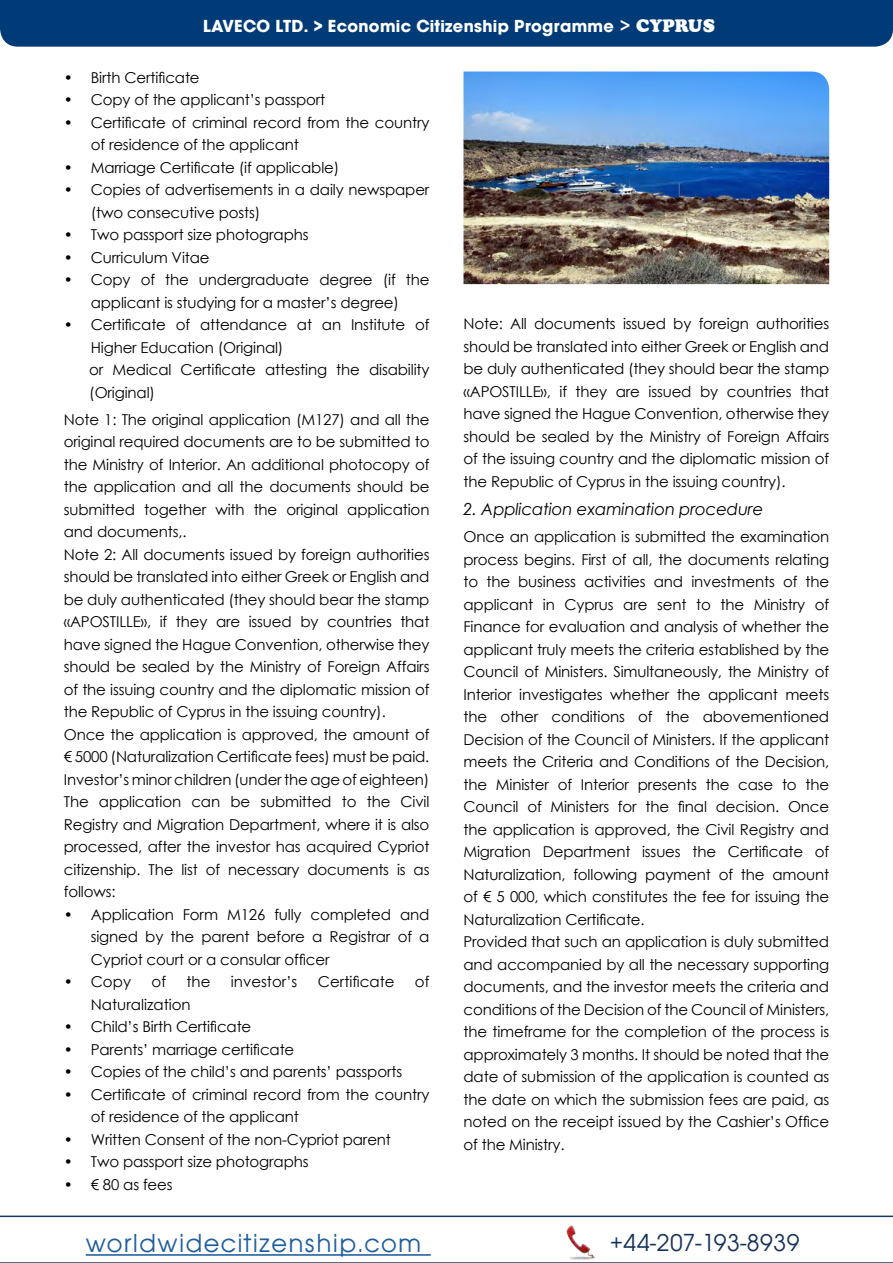
<style>
.page{position:relative;width:893px;height:1263px;background:#fff}
.page>*{position:absolute;margin:0;border:0;box-sizing:border-box;transform-origin:0 0}
.t1{font:27px "Avant Garde Gothic Itc TEE";letter-spacing:.05em;color:#215e9e}
.t2{font:25.5px "Avant Garde Gothic Itc TEE";letter-spacing:.02em;color:#17325b}
.t3{font:700 18px "Avant Garde Gothic Itc TEE";letter-spacing:.02em;color:#fff}
.t4{font:italic 16.5px "Century Gothic";letter-spacing:-.01em;color:#000}
.t5{font:15px/22.5px "Century Gothic";letter-spacing:-.01em;color:#000}
.s1{font-family:"Century Gothic"}
.s2{font-family:"a Cooper";font-weight:900}
</style>
<div class="page">
<div style="left:0;top:0;width:893px;height:47px;background:#003b78"></div>
<svg style="left:0;top:1215px;width:893px;height:48px"></svg>
<img style="left:566px;top:1226px;width:34px;height:34px">
<img style="left:463px;top:72px;width:366px;height:212px">
<p class="t3" style="left:203px;top:15px;width:513px">LAVECO LTD. &gt; Economic Citizenship Programme <span class="s1">&gt;</span> <span class="s2">CYPRUS</span></p>
<p class="t5" style="left:64px;top:66px;width:137px">• Birth Certificate</p>
<p class="t5" style="left:64px;top:88px;width:263px">• Copy of the applicant’s passport</p>
<p class="t5" style="left:91px;top:111px;width:340px;text-indent:-27px">• Certificate of criminal record from the country of residence of the applicant</p>
<p class="t5" style="left:64px;top:156px;width:277px">• Marriage Certificate (if applicable)</p>
<p class="t5" style="left:91px;top:178px;width:340px;text-indent:-27px">• Copies of advertisements in a daily newspaper (two consecutive posts)</p>
<p class="t5" style="left:64px;top:223px;width:246px">• Two passport size photographs</p>
<p class="t5" style="left:64px;top:246px;width:147px">• Curriculum Vitae</p>
<p class="t5" style="left:64px;top:268px;width:367px;text-align:center">• Copy of the undergraduate degree (if the applicant is studying for a master’s degree)</p>
<p class="t5" style="left:89px;top:313px;width:342px;text-indent:-26px">• Certificate of attendance at an Institute of Higher Education (Original)<br>or Medical Certificate attesting the disability (Original)</p>
<p class="t5" style="left:64px;top:408px;width:367px">Note 1: The original application (M127) and all the original required documents are to be submitted to the Ministry of Interior. An additional photocopy of the application and all the documents should be submitted together with the original application and documents,.<br>Note 2: All documents issued by foreign authorities should be translated into either Greek or English and be duly authenticated (they should bear the stamp «APOSTILLE», if they are issued by countries that have signed the Hague Convention, otherwise they should be sealed by the Ministry of Foreign Affairs of the issuing country and the diplomatic mission of the Republic of Cyprus in the issuing country).<br>Once the application is approved, the amount of € 5000 (Naturalization Certificate fees) must be paid.<br>Investor’s minor children (under the age of eighteen)<br>The application can be submitted to the Civil Registry and Migration Department, where it is also processed, after the investor has acquired Cypriot citizenship. The list of necessary documents is as follows:</p>
<p class="t5" style="left:91px;top:903px;width:340px;text-align:justify;text-indent:-27px">• Application Form M126 fully completed and signed by the parent before a Registrar of a Cypriot court or a consular officer</p>
<p class="t5" style="left:64px;top:970px;width:69px">• Copy</p>
<p class="t5" style="left:152px;top:970px;width:16px">of</p>
<p class="t5" style="left:186px;top:970px;width:25px">the</p>
<p class="t5" style="left:231px;top:970px;width:68px">investor’s</p>
<p class="t5" style="left:318px;top:970px;width:78px">Certificate</p>
<p class="t5" style="left:415px;top:970px;width:16px">of</p>
<p class="t5" style="left:91px;top:993px;width:101px">Naturalization</p>
<p class="t5" style="left:64px;top:1015px;width:189px">• Child’s Birth Certificate</p>
<p class="t5" style="left:64px;top:1038px;width:232px">• Parents’ marriage certificate</p>
<p class="t5" style="left:64px;top:1060px;width:340px">• Copies of the child’s and parents’ passports</p>
<p class="t5" style="left:91px;top:1083px;width:340px;text-indent:-27px">• Certificate of criminal record from the country of residence of the applicant</p>
<p class="t5" style="left:64px;top:1128px;width:329px">• Written Consent of the non-Cypriot parent</p>
<p class="t5" style="left:64px;top:1150px;width:246px">• Two passport size photographs</p>
<p class="t5" style="left:64px;top:1173px;width:110px">• € 80 as fees</p>
<p class="t5" style="left:463px;top:312px;width:367px;text-align:justify">Note: All documents issued by foreign authorities should be translated into either Greek or English and be duly authenticated (they should bear the stamp «APOSTILLE», if they are issued by countries that have signed the Hague Convention, otherwise they should be sealed by the Ministry of Foreign Affairs of the issuing country and the diplomatic mission of the Republic of Cyprus in the issuing country).</p>
<p class="t4" style="left:463px;top:498px;width:301px">2. Application examination procedure</p>
<p class="t5" style="left:463px;top:525px;width:367px">Once an application is submitted the examination process begins. First of all, the documents relating to the business activities and investments of the applicant in Cyprus are sent to the Ministry of Finance for evaluation and analysis of whether the applicant truly meets the criteria established by the Council of Ministers. Simultaneously, the Ministry of Interior investigates whether the applicant meets the other conditions of the abovementioned Decision of the Council of Ministers. If the applicant meets the Criteria and Conditions of the Decision, the Minister of Interior presents the case to the Council of Ministers for the final decision. Once the application is approved, the Civil Registry and Migration Department issues the Certificate of Naturalization, following payment of the amount of € 5 000, which constitutes the fee for issuing the Naturalization Certificate.<br>Provided that such an application is duly submitted and accompanied by all the necessary supporting documents, and the investor meets the criteria and conditions of the Decision of the Council of Ministers, the timeframe for the completion of the process is approximately 3 months. It should be noted that the date of submission of the application is counted as the date on which the submission fees are paid, as noted on the receipt issued by the Cashier’s Office of the Ministry.</p>
<h1 class="t1" style="left:86px;top:1228px;width:337px">worldwidecitizenship.com</h1>
<h2 class="t2" style="left:610px;top:1228px;width:191px">+44-207-193-8939</h2>
</div>
